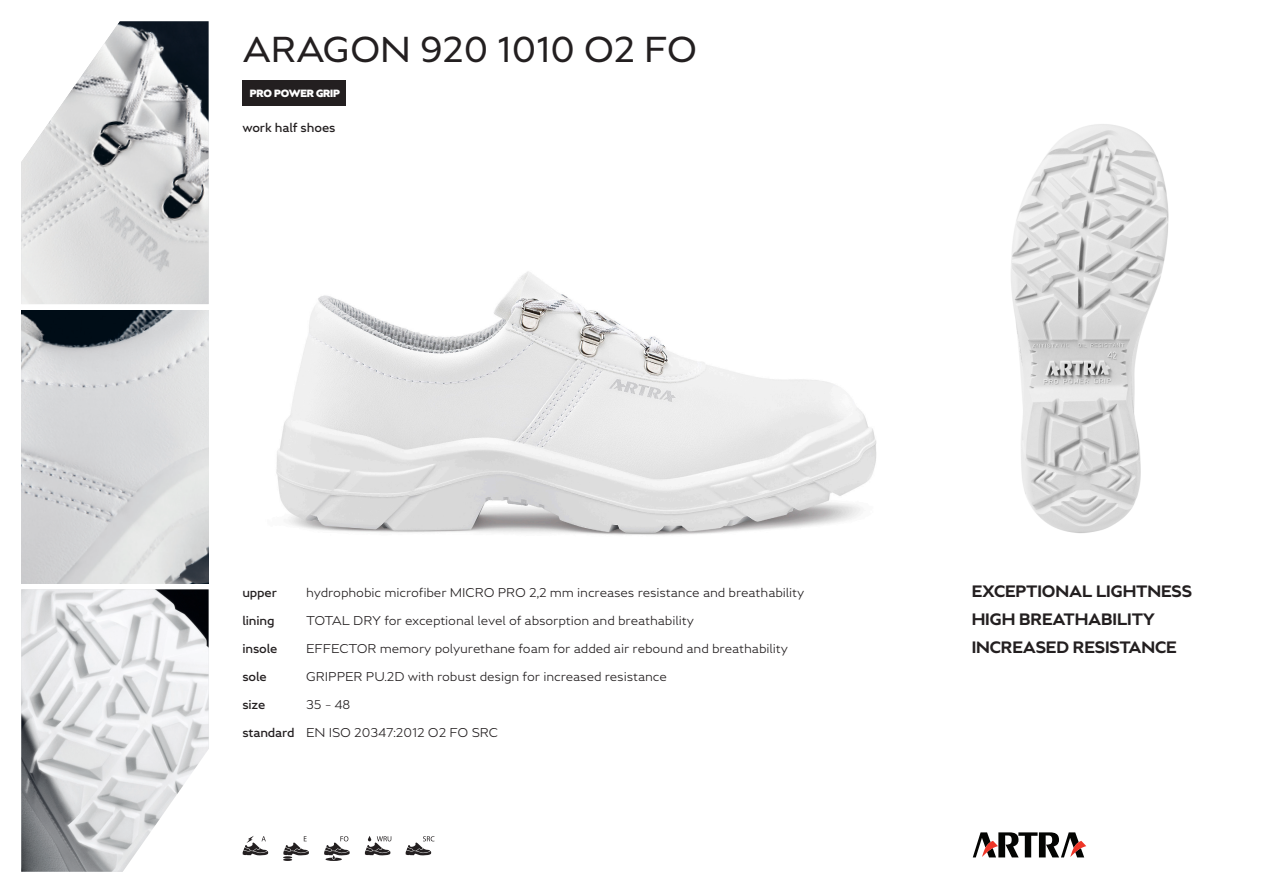
<style>
.page{position:relative;width:1263px;height:893px;background:#fff}
.page>*{position:absolute;margin:0;border:0;box-sizing:border-box;transform-origin:0 0}
.NAZOV{font:36px "Greenwich";letter-spacing:-.01em;color:#231f20}
.Benefit{font:700 16.5px "Greenwich";letter-spacing:-.01em;color:#231f20}
.popis{font:300 12.75px "Greenwich";letter-spacing:-.01em;color:#231f20}
.info{font:500 12.75px "Greenwich";letter-spacing:-.01em;color:#231f20}
.kategoria{font:500 12.75px "Greenwich";letter-spacing:-.01em;color:#231f20}
.t1{font:900 10.5px "Greenwich";letter-spacing:-.02em;color:#fff}
</style>
<div class="page">
<img style="left:276px;top:271px;width:601px;height:264px">
<img style="left:21px;top:310px;width:188px;height:273px">
<img style="left:21px;top:21px;width:188px;height:283px">
<img style="left:21px;top:589px;width:188px;height:283px">
<img style="left:1011px;top:124px;width:158px;height:409px">
<svg style="left:243px;top:836px;width:25px;height:19px"></svg>
<svg style="left:283px;top:836px;width:26px;height:25px"></svg>
<svg style="left:324px;top:836px;width:26px;height:25px"></svg>
<svg style="left:365px;top:836px;width:26px;height:19px"></svg>
<svg style="left:406px;top:836px;width:28px;height:19px"></svg>
<svg style="left:115px;top:738px;width:94px;height:134px"></svg>
<svg style="left:21px;top:21px;width:105px;height:150px"></svg>
<div style="left:242px;top:81px;width:104px;height:25px;background:#231f20"></div>
<svg style="left:973px;top:832px;width:113px;height:25px"></svg>
<p class="NAZOV" style="left:242px;top:28px;width:456px">ARAGON 920 1010 O2 FO</p>
<p class="t1" style="left:250px;top:87px;width:92px">PRO POWER GRIP</p>
<p class="kategoria" style="left:242px;top:120px;width:95px">work half shoes</p>
<p class="info" style="left:242px;top:584px;width:36px">upper</p>
<p class="popis" style="left:306px;top:584px;width:500px">hydrophobic microfiber MICRO PRO 2,2 mm increases resistance and breathability</p>
<p class="info" style="left:242px;top:612px;width:34px">lining</p>
<p class="popis" style="left:306px;top:612px;width:389px">TOTAL DRY for exceptional level of absorption and breathability</p>
<p class="info" style="left:242px;top:640px;width:37px">insole</p>
<p class="popis" style="left:306px;top:640px;width:483px">EFFECTOR memory polyurethane foam for added air rebound and breathability</p>
<p class="info" style="left:242px;top:669px;width:26px">sole</p>
<p class="popis" style="left:306px;top:669px;width:362px">GRIPPER PU.2D with robust design for increased resistance</p>
<p class="info" style="left:242px;top:697px;width:24px">size</p>
<p class="popis" style="left:306px;top:697px;width:46px">35 – 48</p>
<p class="info" style="left:242px;top:725px;width:54px">standard</p>
<p class="popis" style="left:306px;top:725px;width:194px">EN ISO 20347:2012 O2 FO SRC</p>
<p class="Benefit" style="left:972px;top:581px;width:222px">EXCEPTIONAL LIGHTNESS</p>
<p class="Benefit" style="left:972px;top:609px;width:185px">HIGH BREATHABILITY</p>
<p class="Benefit" style="left:972px;top:638px;width:207px">INCREASED RESISTANCE</p>
</div>
